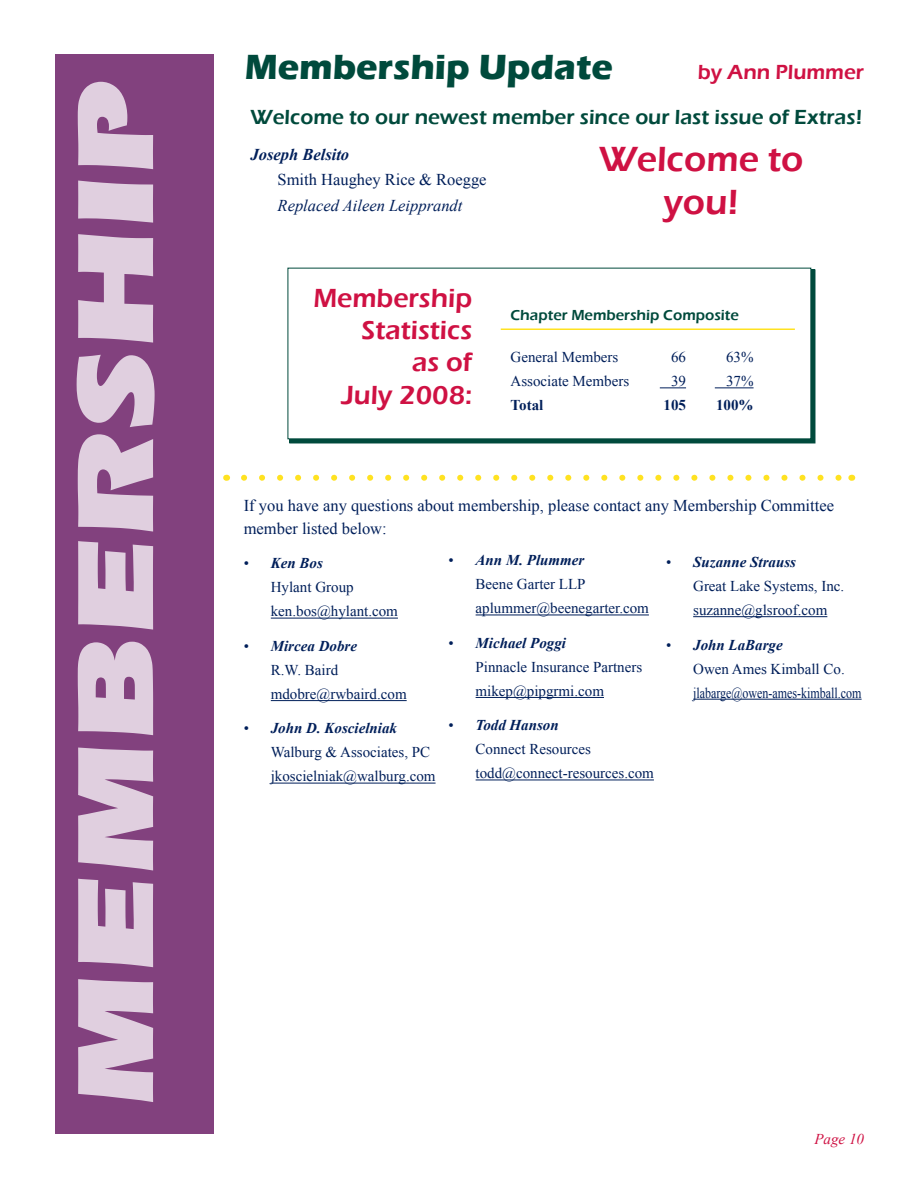
<style>
.page{position:relative;width:918px;height:1188px;background:#fff}
.page>*{position:absolute;margin:0;border:0;box-sizing:border-box;transform-origin:0 0}
.t1{font:900 112.5px "Eras ITC";color:#e0cfdf;scale:1.25 1}
.t2{font:700 36px "Eras ITC";color:#004a3c}
.t3{font:600 36px/43.2px "Eras ITC";color:#cf1143;text-align:center}
.t4{font:600 27px/32.4px "Eras ITC";color:#cf1143;text-align:right}
.t5{font:600 21px "Eras ITC";color:#004a3c}
.t6{font:600 21px "Eras ITC";color:#cf1143}
.t7{font:16.5px/22.5px "Times New Roman";color:#001f5a}
.t8{font:italic 16.5px "Times New Roman";color:#001f5a}
.t9{font:italic 700 16.5px "Times New Roman";color:#001f5a}
.t10{font:15px/24px "Times New Roman";color:#001f5a}
.t11{font:600 15px "Eras ITC";color:#004a3c}
.t12{font:700 15px "Times New Roman";color:#001f5a}
.t13{font:italic 15px "Times New Roman";color:#cf1143}
.s1{font-weight:700;font-style:italic}
</style>
<div class="page">
<div style="left:56px;top:54px;width:158px;height:1080px;background:#82417e"></div>
<hr style="left:271px;top:618px;width:127px;height:1px;background:#001f5a">
<hr style="left:271px;top:700px;width:136px;height:1px;background:#001f5a">
<hr style="left:271px;top:783px;width:165px;height:1px;background:#001f5a">
<hr style="left:476px;top:615px;width:173px;height:1px;background:#001f5a">
<hr style="left:476px;top:697px;width:128px;height:1px;background:#001f5a">
<hr style="left:476px;top:780px;width:178px;height:1px;background:#001f5a">
<svg style="left:244px;top:475px;width:598px;height:6px"></svg>
<hr style="left:693px;top:616px;width:134px;height:1px;background:#001f5a">
<hr style="left:693px;top:699px;width:169px;height:1px;background:#001f5a">
<hr style="left:501px;top:328px;width:294px;height:2px;background:#ffe221">
<svg style="left:660px;top:388px;width:26px;height:1px"></svg>
<hr style="left:715px;top:388px;width:39px;height:1px;background:#001f5a">
<h1 class="t1" style="left:50px;top:1107px;width:823px;rotate:-90deg">MEMBERSHIP</h1>
<h2 class="t2" style="left:245px;top:46px;width:369px">Membership Update</h2>
<h3 class="t6" style="left:698px;top:60px;width:168px">by Ann Plummer</h3>
<h3 class="t5" style="left:251px;top:105px;width:613px">Welcome to our newest member since our last issue of Extras!</h3>
<p class="t9" style="left:251px;top:143px;width:100px">Joseph Belsito</p>
<p class="t7" style="left:278px;top:168px;width:210px">Smith Haughey Rice &amp; Roegge</p>
<p class="t8" style="left:278px;top:194px;width:186px">Replaced Aileen Leipprandt</p>
<h2 class="t3" style="left:599px;top:138px;width:206px">Welcome to you!</h2>
<h3 class="t4" style="left:313px;top:282px;width:160px">Membership<br>Statistics<br>as of<br>July 2008:</h3>
<p class="t11" style="left:511px;top:307px;width:230px">Chapter Membership Composite</p>
<p class="t10" style="left:511px;top:345px;width:109px">General Members</p>
<p class="t10" style="left:671px;top:345px;width:16px">66</p>
<p class="t10" style="left:726px;top:345px;width:29px">63%</p>
<p class="t10" style="left:511px;top:369px;width:120px">Associate Members</p>
<p class="t10" style="left:671px;top:369px;width:16px">39</p>
<p class="t10" style="left:726px;top:369px;width:29px">37%</p>
<p class="t12" style="left:511px;top:395px;width:34px">Total</p>
<p class="t12" style="left:664px;top:395px;width:24px">105</p>
<p class="t12" style="left:716px;top:395px;width:39px">100%</p>
<p class="t7" style="left:244px;top:494px;width:592px">If you have any questions about membership, please contact any Membership Committee member listed below:</p>
<p class="t10" style="left:271px;top:551px;width:129px;text-indent:-27px">• <span class="s1">Ken Bos<br></span>Hylant Group ken.bos@hylant.com</p>
<p class="t10" style="left:271px;top:634px;width:137px;text-indent:-27px">• <span class="s1">Mircea Dobre<br></span>R.W. Baird mdobre@rwbaird.com</p>
<p class="t10" style="left:271px;top:716px;width:166px;text-indent:-27px">• <span class="s1">John D. Koscielniak<br></span>Walburg &amp; Associates, PC jkoscielniak@walburg.com</p>
<p class="t10" style="left:476px;top:548px;width:175px;text-indent:-27px">• <span class="s1">Ann M. Plummer<br></span>Beene Garter LLP aplummer@beenegarter.com</p>
<p class="t10" style="left:476px;top:631px;width:168px;text-indent:-27px">• <span class="s1">Michael Poggi<br></span>Pinnacle Insurance Partners mikep@pipgrmi.com</p>
<p class="t10" style="left:476px;top:713px;width:180px;text-indent:-27px">• <span class="s1">Todd Hanson<br></span>Connect Resources todd@connect-resources.com</p>
<p class="t10" style="left:693px;top:550px;width:153px;text-indent:-27px">• <span class="s1">Suzanne Strauss<br></span>Great Lake Systems, Inc. suzanne@glsroof.com</p>
<p class="t10" style="left:693px;top:632px;width:170px;text-indent:-27px">• <span class="s1">John LaBarge<br></span>Owen Ames Kimball Co. jlabarge@owen-ames-kimball.com</p>
<p class="t13" style="left:814px;top:1129px;width:51px">Page 10</p>
</div>
